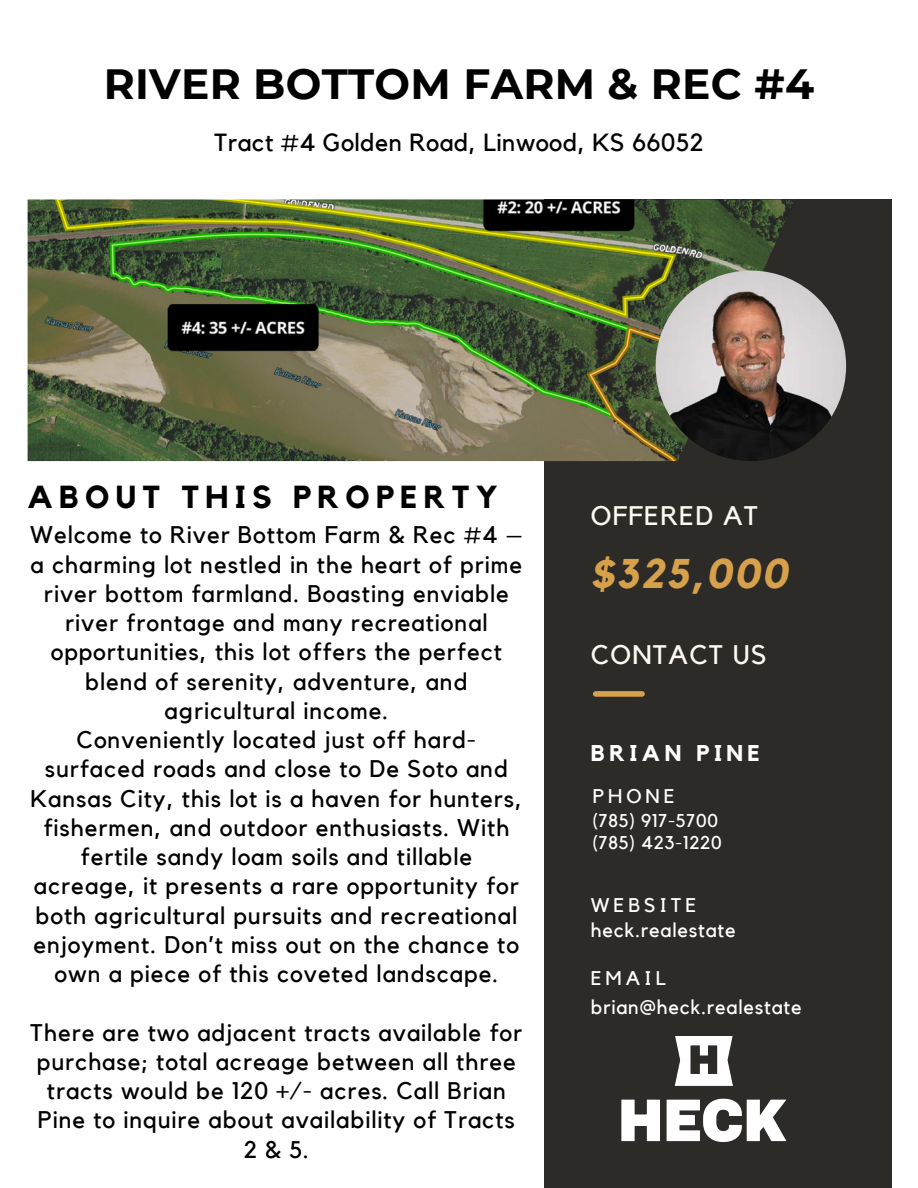
<style>
.page{position:relative;width:918px;height:1188px;background:#fff}
.page>*{position:absolute;margin:0;border:0;box-sizing:border-box;transform-origin:0 0}
.t1{font:700 42.3px "Montserrat";letter-spacing:.005em;color:#000}
.t2{font:italic 700 41.4px "Kollektif";letter-spacing:.05em;color:#d7a04b}
.t3{font:700 31.8px "Kollektif";letter-spacing:.2em;color:#000}
.t4{font:26.85px "Kollektif";letter-spacing:.05em;color:#fdf8f1}
.t5{font:24.75px "Kollektif";letter-spacing:.02em;color:#000}
.t6{font:24px/29.2px "Kollektif";letter-spacing:.04em;color:#000;text-align:center}
.t7{font:700 22.8px "Kollektif";letter-spacing:.2em;color:#fff}
.t8{font:19.95px "Kollektif";letter-spacing:.04em;color:#fff}
.t9{font:19.8px "Kollektif";letter-spacing:.2em;color:#fff}
.t10{font:18.45px "Kollektif";letter-spacing:.04em;color:#fff}
</style>
<div class="page">
<div style="left:544px;top:199px;width:347px;height:989px;background:#2c2b27"></div>
<img style="left:28px;top:199px;width:767px;height:262px">
<img style="left:656px;top:271px;width:190px;height:190px;border-radius:50%">
<div style="left:596px;top:691px;width:46px;height:6px;background:#d7a04b"></div>
<img style="left:621px;top:1036px;width:166px;height:106px">
<p class="t1" style="left:104px;top:58px;width:712px">RIVER BOTTOM FARM &amp; REC #4</p>
<p class="t5" style="left:215px;top:131px;width:490px">Tract #4 Golden Road, Linwood, KS 66052</p>
<p class="t3" style="left:28px;top:482px;width:472px">ABOUT THIS PROPERTY</p>
<p class="t6" style="left:30px;top:521px;width:494px">Welcome to River Bottom Farm &amp; Rec #4 – a charming lot nestled in the heart of prime river bottom farmland. Boasting enviable river frontage and many recreational opportunities, this lot offers the perfect blend of serenity, adventure, and agricultural income.<br>Conveniently located just off hard&shy;surfaced roads and close to De Soto and Kansas City, this lot is a haven for hunters, fishermen, and outdoor enthusiasts. With fertile sandy loam soils and tillable acreage, it presents a rare opportunity for both agricultural pursuits and recreational enjoyment. Don’t miss out on the chance to own a piece of this coveted landscape.</p>
<h6 class="t6" style="left:31px;top:1018px;width:493px">There are two adjacent tracts available for purchase; total acreage between all three tracts would be 120 +/- acres. Call Brian Pine to inquire about availability of Tracts 2 &amp; 5.</h6>
<p class="t4" style="left:591px;top:504px;width:169px">OFFERED AT</p>
<p class="t2" style="left:591px;top:554px;width:198px">$325,000</p>
<p class="t4" style="left:591px;top:642px;width:177px">CONTACT US</p>
<p class="t7" style="left:591px;top:743px;width:171px">BRIAN PINE</p>
<p class="t9" style="left:593px;top:787px;width:83px">PHONE</p>
<p class="t10" style="left:593px;top:812px;width:127px">(785) 917-5700</p>
<p class="t10" style="left:593px;top:834px;width:130px">(785) 423-1220</p>
<p class="t9" style="left:591px;top:895px;width:107px">WEBSITE</p>
<p class="t8" style="left:591px;top:921px;width:146px">heck.realestate</p>
<h1 class="t9" style="left:591px;top:969px;width:77px">EMAIL</h1>
<p class="t8" style="left:591px;top:998px;width:212px">brian@heck.realestate</p>
</div>
